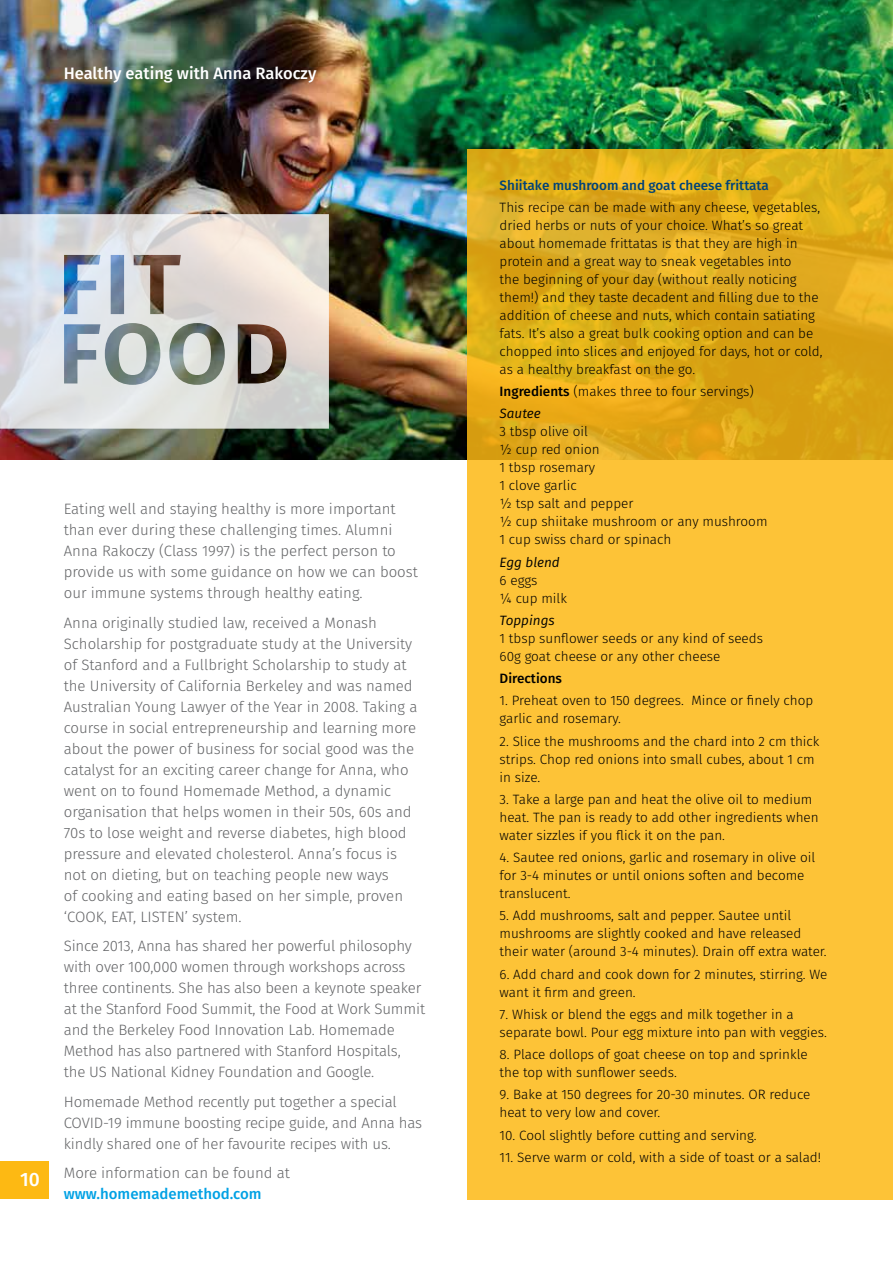
<style>
.page{position:relative;width:893px;height:1263px;background:#fff}
.page>*{position:absolute;margin:0;border:0;box-sizing:border-box;transform-origin:0 0}
.t1{font:500 19.35px "Fira Sans";color:#fff}
.t2{font:500 16.5px "Fira Sans";color:#fff}
.t3{font:300 15px/21px "Fira Sans";color:#636466}
.t4{font:500 15px "Fira Sans";color:#00a1e4}
.t5{font:300 13.5px/18px "Fira Sans";color:#000}
.t6{font:500 13.5px "Fira Sans";color:#004278}
.t7{font:italic 13.5px "Fira Sans";color:#000}
.t8{font:500 13.5px "Fira Sans";color:#000}
.s1{font-weight:500}
.s2{font-weight:400;font-style:italic}
</style>
<div class="page">
<img style="left:0;top:0;width:893px;height:459px">
<svg style="left:0;top:214px;width:329px;height:215px;background:#ccc"></svg>
<svg style="left:468px;top:149px;width:425px;height:1050px;background:#f4bb2e"></svg>
<div style="left:0;top:1161px;width:49px;height:38px;background:#fdb913"></div>
<p class="t2" style="left:64px;top:60px;width:254px">Healthy eating with Anna Rakoczy</p>
<h1 class="t1" style="left:20px;top:1164px;width:21px">10</h1>
<p class="t3" style="left:64px;top:498px;width:356px">Eating well and staying healthy is more important than ever during these challenging times. Alumni Anna Rakoczy (Class 1997) is the perfect person to provide us with some guidance on how we can boost our immune systems through healthy eating.</p>
<p class="t3" style="left:64px;top:612px;width:355px">Anna originally studied law, received a Monash Scholarship for postgraduate study at the University of Stanford and a Fullbright Scholarship to study at the University of California Berkeley and was named Australian Young Lawyer of the Year in 2008. Taking a course in social entrepreneurship and learning more about the power of business for social good was the catalyst for an exciting career change for Anna, who went on to found Homemade Method, a dynamic organisation that helps women in their 50s, 60s and 70s to lose weight and reverse diabetes, high blood pressure and elevated cholesterol. Anna’s focus is not on dieting, but on teaching people new ways<br>of cooking and eating based on her simple, proven ‘COOK, EAT, LISTEN’ system.</p>
<p class="t3" style="left:64px;top:935px;width:363px">Since 2013, Anna has shared her powerful philosophy with over 100,000 women through workshops across three continents. She has also been a keynote speaker at the Stanford Food Summit, the Food at Work Summit and the Berkeley Food Innovation Lab. Homemade Method has also partnered with Stanford Hospitals, the US National Kidney Foundation and Google.</p>
<p class="t3" style="left:64px;top:1091px;width:360px">Homemade Method recently put together a special<br>COVID-19 immune boosting recipe guide, and Anna has kindly shared one of her favourite recipes with us.</p>
<p class="t3" style="left:64px;top:1162px;width:228px">More information can be found at</p>
<p class="t4" style="left:64px;top:1182px;width:199px">www.homemademethod.com</p>
<p class="t6" style="left:500px;top:174px;width:271px">Shiitake mushroom and goat cheese frittata</p>
<p class="t5" style="left:500px;top:198px;width:324px">This recipe can be made with any cheese, vegetables, dried herbs or nuts of your choice. What’s so great about homemade frittatas is that they are high in protein and a great way to sneak vegetables into<br>the beginning of your day (without really noticing them!) and they taste decadent and filling due to the addition of cheese and nuts, which contain satiating fats. It’s also a great bulk cooking option and can be chopped into slices and enjoyed for days, hot or cold, as a healthy breakfast on the go.</p>
<p class="t5" style="left:500px;top:380px;width:256px;line-height:22.2px"><span class="s1">Ingredients</span> (makes three to four servings)<br><span class="s2">Sautee</span></p>
<p class="t5" style="left:500px;top:423px;width:269px">3 tbsp olive oil<br>½ cup red onion<br>1 tbsp rosemary<br>1 clove garlic<br>½ tsp salt and pepper<br>½ cup shiitake mushroom or any mushroom<br>1 cup swiss chard or spinach</p>
<p class="t7" style="left:500px;top:552px;width:62px">Egg blend</p>
<p class="t5" style="left:500px;top:571px;width:69px">6 eggs<br>¼ cup milk</p>
<p class="t7" style="left:500px;top:610px;width:57px">Toppings</p>
<p class="t5" style="left:500px;top:629px;width:265px">1 tbsp sunflower seeds or any kind of seeds<br>60g goat cheese or any other cheese</p>
<p class="t8" style="left:500px;top:668px;width:64px">Directions</p>
<p class="t5" style="left:500px;top:692px;width:315px">1. Preheat oven to 150 degrees. Mince or finely chop garlic and rosemary.</p>
<p class="t5" style="left:500px;top:732px;width:321px">2. Slice the mushrooms and the chard into 2 cm thick strips. Chop red onions into small cubes, about 1 cm in size.</p>
<p class="t5" style="left:500px;top:790px;width:321px">3. Take a large pan and heat the olive oil to medium heat. The pan is ready to add other ingredients when water sizzles if you flick it on the pan.</p>
<p class="t5" style="left:500px;top:848px;width:317px">4. Sautee red onions, garlic and rosemary in olive oil for 3-4 minutes or until onions soften and become translucent.</p>
<p class="t5" style="left:500px;top:907px;width:329px">5. Add mushrooms, salt and pepper. Sautee until mushrooms are slightly cooked and have released their water (around 3-4 minutes). Drain off extra water.</p>
<p class="t5" style="left:500px;top:965px;width:329px">6. Add chard and cook down for 2 minutes, stirring. We want it firm and green.</p>
<p class="t5" style="left:500px;top:1005px;width:329px">7. Whisk or blend the eggs and milk together in a separate bowl. Pour egg mixture into pan with veggies.</p>
<p class="t5" style="left:500px;top:1045px;width:309px">8. Place dollops of goat cheese on top and sprinkle the top with sunflower seeds.</p>
<p class="t5" style="left:500px;top:1086px;width:312px">9. Bake at 150 degrees for 20-30 minutes. OR reduce heat to very low and cover.</p>
<p class="t5" style="left:500px;top:1126px;width:259px">10. Cool slightly before cutting and serving.</p>
<p class="t5" style="left:500px;top:1148px;width:323px">11. Serve warm or cold, with a side of toast or a salad!</p>
</div>
